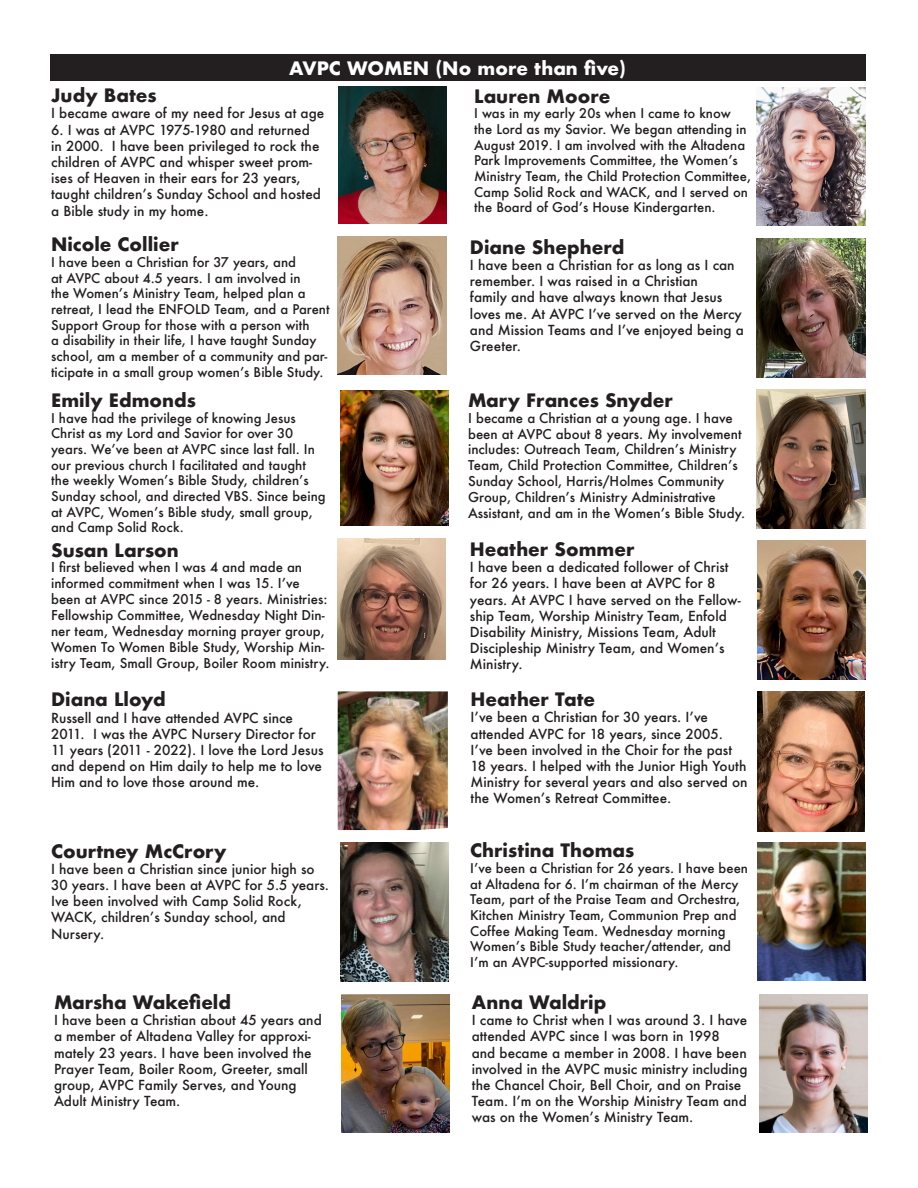
<style>
.page{position:relative;width:918px;height:1188px;background:#fff}
.page>*{position:absolute;margin:0;border:0;box-sizing:border-box;transform-origin:0 0}
.Name{font:700 18px "Futura";color:#231f20}
.Name-2{font:700 18px "Futura";color:#fff}
.Body{font:500 13.5px/16.2px "Futura";color:#231f20}
.Body-2{font:500 13.2px/15.9px "Futura";color:#231f20}
.Body-3{font:500 13.05px/15.6px "Futura";color:#231f20}
</style>
<div class="page">
<img style="left:338px;top:691px;width:110px;height:139px">
<img style="left:757px;top:842px;width:108px;height:139px">
<img style="left:341px;top:994px;width:108px;height:139px">
<img style="left:760px;top:994px;width:108px;height:139px">
<img style="left:338px;top:86px;width:108px;height:138px">
<img style="left:756px;top:88px;width:109px;height:138px">
<img style="left:338px;top:237px;width:109px;height:137px">
<img style="left:757px;top:239px;width:108px;height:139px">
<img style="left:341px;top:391px;width:108px;height:135px">
<img style="left:756px;top:390px;width:109px;height:138px">
<img style="left:337px;top:539px;width:108px;height:121px">
<img style="left:757px;top:541px;width:108px;height:139px">
<img style="left:757px;top:691px;width:108px;height:140px">
<div style="left:50px;top:54px;width:815px;height:27px;background:#231f20"></div>
<img style="left:340px;top:843px;width:108px;height:139px">
<p class="Name-2" style="left:289px;top:55px;width:339px">AVPC WOMEN (No more than five)</p>
<p class="Name" style="left:51px;top:82px;width:107px">Judy Bates</p>
<p class="Body" style="left:51px;top:105px;width:275px">I became aware of my need for Jesus at age</p>
<p class="Body" style="left:51px;top:121px;width:271px">6. I was at AVPC 1975-1980 and returned in 2000. I have been privileged to rock the children of AVPC and whisper sweet prom&shy;ises of Heaven in their ears for 23 years, taught children’s Sunday School and hosted a Bible study in my home.</p>
<p class="Name" style="left:51px;top:232px;width:129px">Nicole Collier</p>
<p class="Body-3" style="left:51px;top:254px;width:280px">I have been a Christian for 37 years, and<br>at AVPC about 4.5 years. I am involved in<br>the Women’s Ministry Team, helped plan a retreat, I lead the ENFOLD Team, and a Parent Support Group for those with a person with<br>a disability in their life, I have taught Sunday school, am a member of a community and par&shy;ticipate in a small group women’s Bible Study.</p>
<p class="Name" style="left:51px;top:387px;width:146px">Emily Edmonds</p>
<p class="Body-3" style="left:51px;top:410px;width:276px">I have had the privilege of knowing Jesus Christ as my Lord and Savior for over 30 years. We’ve been at AVPC since last fall. In our previous church I facilitated and taught the weekly Women’s Bible Study, children’s Sunday school, and directed VBS. Since being at AVPC, Women’s Bible study, small group, and Camp Solid Rock.</p>
<p class="Name" style="left:51px;top:537px;width:129px">Susan Larson</p>
<p class="Body-2" style="left:51px;top:559px;width:280px">I first believed when I was 4 and made an informed commitment when I was 15. I’ve been at AVPC since 2015 - 8 years. Ministries:<br>Fellowship Committee, Wednesday Night Din&shy;ner team, Wednesday morning prayer group, Women To Women Bible Study, Worship Min&shy;istry Team, Small Group, Boiler Room ministry.</p>
<p class="Name" style="left:51px;top:687px;width:116px">Diana Lloyd</p>
<p class="Body" style="left:51px;top:709px;width:274px">Russell and I have attended AVPC since 2011. I was the AVPC Nursery Director for 11 years (2011 - 2022). I love the Lord Jesus and depend on Him daily to help me to love Him and to love those around me.</p>
<p class="Name" style="left:51px;top:838px;width:177px">Courtney McCrory</p>
<p class="Body" style="left:51px;top:861px;width:280px">I have been a Christian since junior high so<br>30 years. I have been at AVPC for 5.5 years.</p>
<p class="Body" style="left:51px;top:893px;width:252px">Ive been involved with Camp Solid Rock,<br>WACK, children’s Sunday school, and<br>Nursery.</p>
<p class="Name" style="left:54px;top:989px;width:179px">Marsha Wakefield</p>
<p class="Body" style="left:54px;top:1012px;width:269px">I have been a Christian about 45 years and a member of Altadena Valley for approxi&shy;mately 23 years. I have been involved the Prayer Team, Boiler Room, Greeter, small group, AVPC Family Serves, and Young Adult Ministry Team.</p>
<p class="Name" style="left:474px;top:83px;width:138px">Lauren Moore</p>
<p class="Body-3" style="left:474px;top:106px;width:278px">I was in my early 20s when I came to know the Lord as my Savior. We began attending in August 2019. I am involved with the Altadena Park Improvements Committee, the Women’s Ministry Team, the Child Protection Committee, Camp Solid Rock and WACK, and I served on the Board of God’s House Kindergarten.</p>
<p class="Name" style="left:470px;top:234px;width:156px">Diane Shepherd</p>
<p class="Body" style="left:470px;top:257px;width:266px">I have been a Christian for as long as I can</p>
<p class="Body" style="left:470px;top:273px;width:229px">remember. I was raised in a Christian</p>
<p class="Body" style="left:470px;top:289px;width:254px">family and have always known that Jesus</p>
<p class="Body" style="left:470px;top:305px;width:275px">loves me. At AVPC I’ve served on the Mercy and Mission Teams and I’ve enjoyed being a<br>Greeter.</p>
<p class="Name" style="left:468px;top:387px;width:206px">Mary Frances Snyder</p>
<p class="Body-2" style="left:468px;top:410px;width:279px">I became a Christian at a young age. I have been at AVPC about 8 years. My involvement includes: Outreach Team, Children’s Ministry Team, Child Protection Committee, Children’s Sunday School, Harris/Holmes Community Group, Children’s Ministry Administrative Assistant, and am in the Women’s Bible Study.</p>
<p class="Name" style="left:470px;top:536px;width:166px">Heather Sommer</p>
<p class="Body" style="left:470px;top:559px;width:272px">I have been a dedicated follower of Christ for 26 years. I have been at AVPC for 8 years. At AVPC I have served on the Fellow&shy;ship Team, Worship Ministry Team, Enfold Disability Ministry, Missions Team, Adult Discipleship Ministry Team, and Women’s Ministry.</p>
<p class="Name" style="left:471px;top:686px;width:126px">Heather Tate</p>
<p class="Body" style="left:471px;top:709px;width:278px">I’ve been a Christian for 30 years. I’ve attended AVPC for 18 years, since 2005.<br>I’ve been involved in the Choir for the past 18 years. I helped with the Junior High Youth Ministry for several years and also served on the Women’s Retreat Committee.</p>
<p class="Name" style="left:470px;top:837px;width:166px">Christina Thomas</p>
<p class="Body-3" style="left:470px;top:860px;width:279px">I’ve been a Christian for 26 years. I have been at Altadena for 6. I’m chairman of the Mercy Team, part of the Praise Team and Orchestra, Kitchen Ministry Team, Communion Prep and Coffee Making Team. Wednesday morning Women’s Bible Study teacher/attender, and I’m an AVPC-supported missionary.</p>
<p class="Name" style="left:472px;top:989px;width:136px">Anna Waldrip</p>
<p class="Body" style="left:472px;top:1012px;width:277px">I came to Christ when I was around 3. I have attended AVPC since I was born in 1998<br>and became a member in 2008. I have been involved in the AVPC music ministry including the Chancel Choir, Bell Choir, and on Praise Team. I’m on the Worship Ministry Team and was on the Women’s Ministry Team.</p>
</div>
